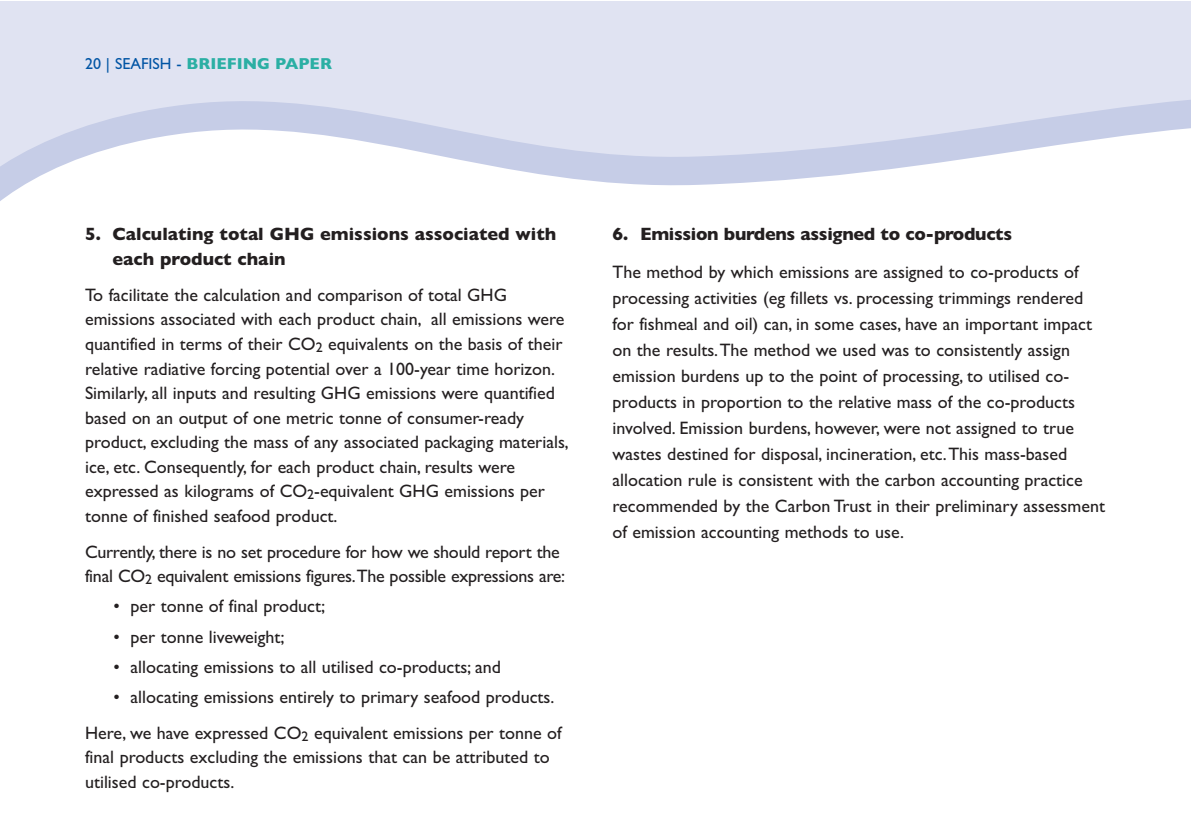
<style>
.page{position:relative;width:1191px;height:840px;background:#fff}
.page>*{position:absolute;margin:0;border:0;box-sizing:border-box;transform-origin:0 0}
.t1{font:18px/24.6px "Gill Sans";color:#231f20}
.t2{font:700 18px/24.4px "Gill Sans";color:#231f20}
.t3{font:700 18px "Gill Sans";letter-spacing:-.02em;color:#231f20}
.t4{font:700 16px "Gill Sans";color:#2bafa4}
.s1{font-weight:400;color:#0054a4}
</style>
<div class="page">
<svg style="left:0;top:1px;width:1190px;height:200px"></svg>
<p class="t4" style="left:85px;top:58px;width:248px"><span class="s1">20 | SEAFISH -</span> BRIEFING PAPER</p>
<p class="t2" style="left:113px;top:224px;width:445px;text-indent:-28px">5. Calculating total GHG emissions associated with each product chain</p>
<p class="t1" style="left:85px;top:284px;width:485px">To facilitate the calculation and comparison of total GHG emissions associated with each product chain, all emissions were quantified in terms of their CO<sub>2</sub> equivalents on the basis of their relative radiative forcing potential over a 100-year time horizon.<br>Similarly, all inputs and resulting GHG emissions were quantified based on an output of one metric tonne of consumer-ready product, excluding the mass of any associated packaging materials, ice, etc. Consequently, for each product chain, results were expressed as kilograms of CO<sub>2</sub>-equivalent GHG emissions per tonne of finished seafood product.</p>
<p class="t1" style="left:85px;top:541px;width:482px">Currently, there is no set procedure for how we should report the final CO<sub>2</sub> equivalent emissions figures.The possible expressions are:</p>
<p class="t1" style="left:113px;top:595px;width:213px">• per tonne of final product;</p>
<p class="t1" style="left:113px;top:625px;width:173px">• per tonne liveweight;</p>
<p class="t1" style="left:113px;top:656px;width:389px">• allocating emissions to all utilised co-products; and</p>
<p class="t1" style="left:85px;top:680px;width:478px;line-height:35.8px;text-indent:28px">• allocating emissions entirely to primary seafood products.<br>Here, we have expressed CO<sub>2</sub> equivalent emissions per tonne of</p>
<p class="t1" style="left:85px;top:746px;width:466px">final products excluding the emissions that can be attributed to utilised co-products.</p>
<p class="t3" style="left:612px;top:228px;width:401px">6. Emission burdens assigned to co-products</p>
<p class="t1" style="left:612px;top:261px;width:494px;line-height:26px">The method by which emissions are assigned to co-products of processing activities (eg fillets vs. processing trimmings rendered for fishmeal and oil) can, in some cases, have an important impact on the results.The method we used was to consistently assign emission burdens up to the point of processing, to utilised co&shy;products in proportion to the relative mass of the co-products involved. Emission burdens, however, were not assigned to true wastes destined for disposal, incineration, etc.This mass-based allocation rule is consistent with the carbon accounting practice recommended by the Carbon Trust in their preliminary assessment of emission accounting methods to use.</p>
</div>
